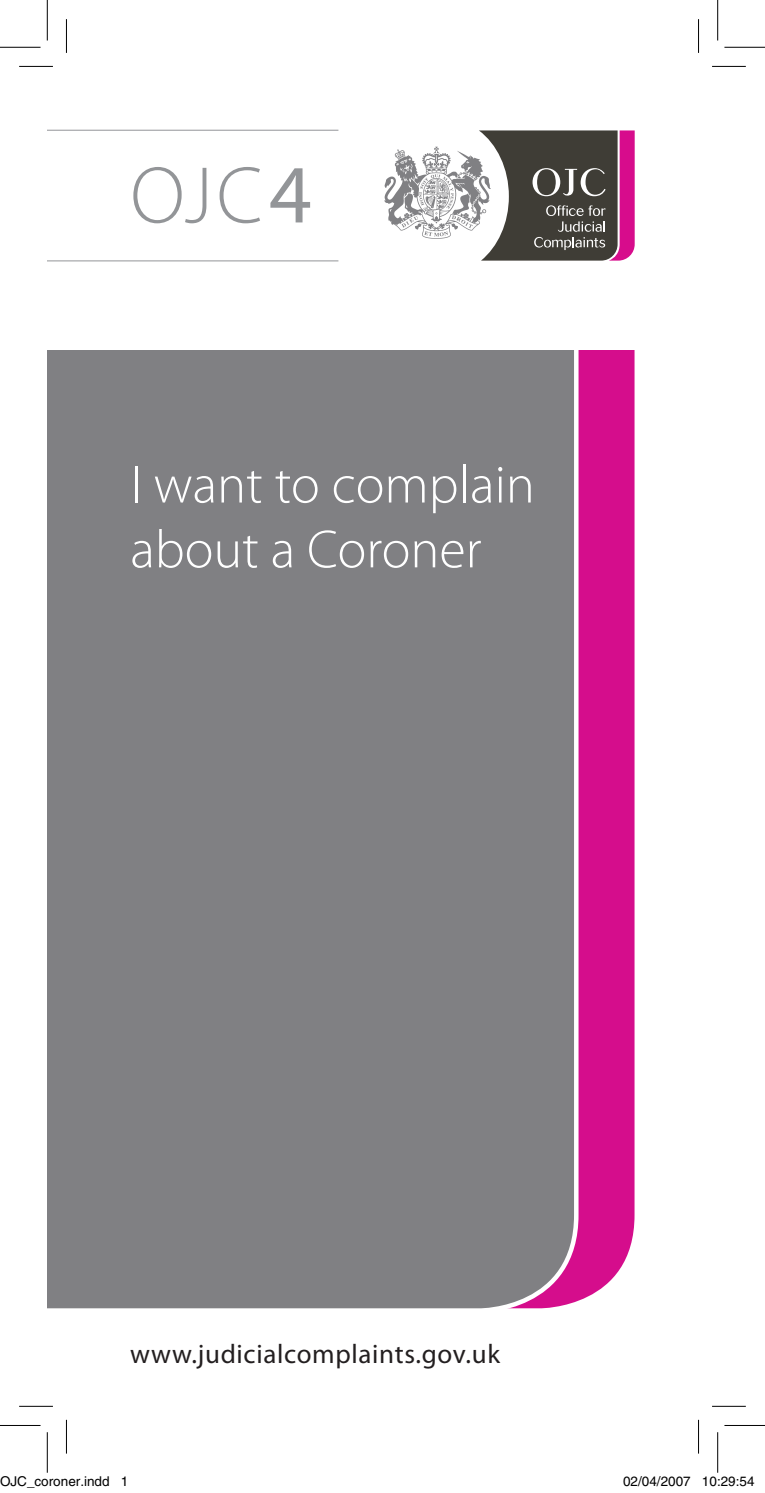
<style>
.page{position:relative;width:765px;height:1493px;background:#fff}
.page>*{position:absolute;margin:0;border:0;box-sizing:border-box;transform-origin:0 0}
.t1{font:300 81px "Myriad Pro";color:#939598}
.t2{font:300 54px/64.8px "Myriad Pro";color:#fff}
.t3{font:27px "Myriad Pro";letter-spacing:.025em;color:#231f20}
.t4{font:13.5px "Helvetica";color:#000}
.s1{font-weight:400;font-size:83.25px}
</style>
<div class="page">
<div style="left:578px;top:350px;width:57px;height:951px;background:#d50d8c"></div>
<div style="left:47px;top:350px;width:531px;height:959px;background:#808083"></div>
<img style="left:384px;top:146px;width:94px;height:93px">
<svg style="left:478px;top:130px;width:156px;height:131px"></svg>
<hr style="left:47px;top:260px;width:291px;height:1px;background:#939598">
<hr style="left:47px;top:130px;width:291px;height:1px;background:#939598">
<hr style="left:19px;top:66px;width:34px;height:1px;background:#000">
<hr style="left:711px;top:66px;width:34px;height:1px;background:#000">
<hr style="left:19px;top:1405px;width:34px;height:1px;background:#000">
<hr style="left:711px;top:1405px;width:34px;height:1px;background:#000">
<hr style="left:66px;top:19px;width:1px;height:34px;background:#000">
<hr style="left:66px;top:1419px;width:1px;height:34px;background:#000">
<hr style="left:697px;top:19px;width:1px;height:34px;background:#000">
<hr style="left:697px;top:1419px;width:1px;height:34px;background:#000">
<hr style="left:0;top:47px;width:40px;height:1px;background:#000">
<hr style="left:724px;top:47px;width:40px;height:1px;background:#000">
<hr style="left:0;top:1425px;width:40px;height:1px;background:#000">
<hr style="left:724px;top:1425px;width:40px;height:1px;background:#000">
<hr style="left:47px;top:0;width:1px;height:41px;background:#000">
<hr style="left:47px;top:1432px;width:1px;height:40px;background:#000">
<hr style="left:717px;top:0;width:1px;height:41px;background:#000">
<hr style="left:717px;top:1432px;width:1px;height:40px;background:#000">
<div style="left:624px;top:1477px;width:5px;height:8px;border:1px solid #fff;border-radius:50%"></div>
<div style="left:622px;top:1476px;width:8px;height:10px;border:1px solid #fff;border-radius:50%"></div>
<div style="left:669px;top:1477px;width:5px;height:8px;border:1px solid #fff;border-radius:50%"></div>
<div style="left:668px;top:1476px;width:7px;height:10px;border:1px solid #fff;border-radius:50%"></div>
<div style="left:676px;top:1477px;width:5px;height:8px;border:1px solid #fff;border-radius:50%"></div>
<div style="left:675px;top:1476px;width:7px;height:10px;border:1px solid #fff;border-radius:50%"></div>
<div style="left:710px;top:1477px;width:5px;height:8px;border:1px solid #fff;border-radius:50%"></div>
<div style="left:709px;top:1476px;width:7px;height:10px;border:1px solid #fff;border-radius:50%"></div>
<h1 class="t1" style="left:130px;top:147px;width:183px">OJC<span class="s1">4</span></h1>
<h2 class="t2" style="left:130px;top:451px;width:406px">I want to complain about a Coroner</h2>
<h3 class="t3" style="left:130px;top:1337px;width:371px">www.judicialcomplaints.gov.uk</h3>
<p class="t4" style="left:0;top:1473px;width:130px">OJC_coroner.indd 1</p>
<p class="t4" style="left:622px;top:1473px;width:133px">02/04/2007 10:29:54</p>
</div>
